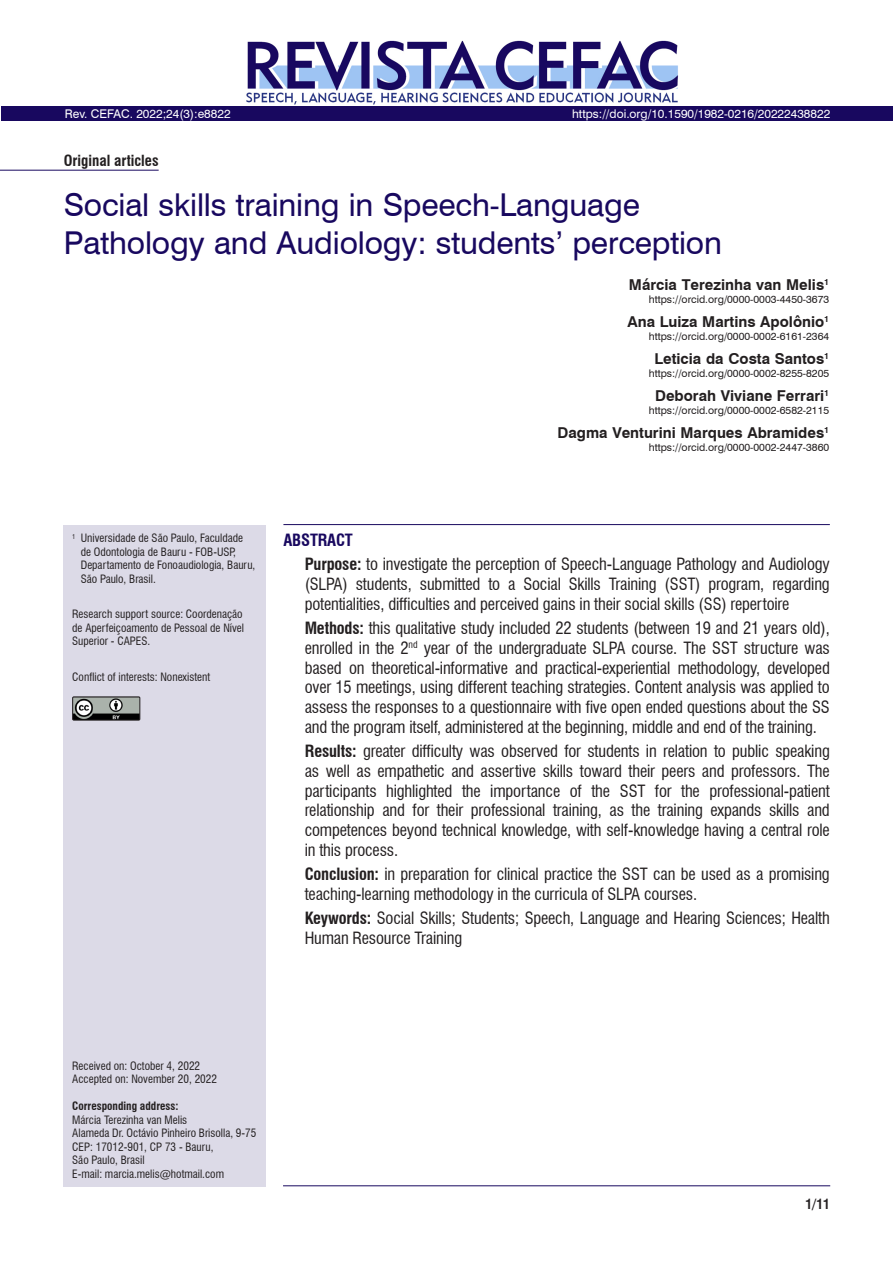
<style>
.page{position:relative;width:893px;height:1263px;background:#fff}
.page>*{position:absolute;margin:0;border:0;box-sizing:border-box;transform-origin:0 0}
.Titulo_só_inglês{font:31.5px/37.8px "Swiss 721 BT";letter-spacing:-.005em;color:#18085f}
.Resumo_só_ingles{font:condensed 16.5px/19.8px "Swiss 721 BT";letter-spacing:-.01em;color:#231f20;text-align:justify}
.Resumo_título_-_só{font:700 condensed 16.5px "Swiss 721 BT";letter-spacing:-.01em;color:#18085f}
.Autor{font:700 15px "Swiss 721 BT";color:#231f20}
.Tipo_de_artigo{font:700 condensed 15px "Swiss 721 BT";color:#231f20}
.Cabeço_autor_esquer{font:700 condensed 13.5px "Swiss 721 BT";color:#231f20}
.DOI_-_variável_1{font:12px "Swiss 721 BT";color:#fff}
.Legenda_bibliográfi{font:12px "Swiss 721 BT";color:#fff}
.Endereço_correspond{font:condensed 11.25px/13.5px "Swiss 721 BT";color:#231f20}
.Notas{font:condensed 11.25px/13.5px "Swiss 721 BT";color:#231f20}
.Notas_sem_paragrafo{font:condensed 11.25px/13.5px "Swiss 721 BT";color:#231f20}
.Endereço_correspond-2{font:700 condensed 11.25px "Swiss 721 BT";color:#231f20}
.ORCID{font:10.5px "Swiss 721 BT";color:#231f20}
.s1{font-weight:700}
</style>
<div class="page">
<div style="left:64px;top:525px;width:202px;height:661px;background:#dcdae7"></div>
<img style="left:74px;top:698px;width:64px;height:20px">
<div style="left:72px;top:696px;width:68px;height:24px;border:1px solid #231f20"></div>
<hr style="left:283px;top:524px;width:547px;height:1px;background:#18085f">
<hr style="left:283px;top:1185px;width:547px;height:1px;background:#18085f">
<hr style="left:0;top:170px;width:159px;height:1px;background:#18085f">
<img style="left:246px;top:40px;width:432px;height:65px">
<div style="left:1px;top:106px;width:892px;height:15px;background:#18085f"></div>
<p class="Legenda_bibliográfi" style="left:65px;top:106px;width:167px">Rev. CEFAC. 2022;24(3):e8822</p>
<p class="DOI_-_variável_1" style="left:572px;top:106px;width:260px">https://doi.org/10.1590/1982-0216/20222438822</p>
<p class="Tipo_de_artigo" style="left:64px;top:152px;width:96px">Original articles</p>
<p class="Titulo_só_inglês" style="left:64px;top:185px;width:660px">Social skills training in Speech-Language<br>Pathology and Audiology: students’ perception</p>
<p class="Autor" style="left:629px;top:274px;width:202px">Márcia Terezinha van Melis<sup>1</sup></p>
<p class="ORCID" style="left:649px;top:292px;width:182px">https://orcid.org/0000-0003-4450-3673</p>
<p class="Autor" style="left:627px;top:311px;width:203px">Ana Luiza Martins Apolônio<sup>1</sup></p>
<p class="ORCID" style="left:649px;top:329px;width:182px">https://orcid.org/0000-0002-6161-2364</p>
<p class="Autor" style="left:654px;top:348px;width:176px">Leticia da Costa Santos<sup>1</sup></p>
<p class="ORCID" style="left:649px;top:366px;width:182px">https://orcid.org/0000-0002-8255-8205</p>
<p class="Autor" style="left:655px;top:385px;width:176px">Deborah Viviane Ferrari<sup>1</sup></p>
<p class="ORCID" style="left:649px;top:403px;width:182px">https://orcid.org/0000-0002-6582-2115</p>
<p class="Autor" style="left:558px;top:422px;width:273px">Dagma Venturini Marques Abramides<sup>1</sup></p>
<p class="ORCID" style="left:649px;top:440px;width:182px">https://orcid.org/0000-0002-2447-3860</p>
<p class="Notas" style="left:81px;top:531px;width:176px;text-indent:-9px"><sup>1</sup> Universidade de São Paulo, Faculdade de Odontologia de Bauru - FOB-USP, Departamento de Fonoaudiologia, Bauru, São Paulo, Brasil.</p>
<p class="Notas_sem_paragrafo" style="left:72px;top:607px;width:173px">Research support source: Coordenação de Aperfeiçoamento de Pessoal de Nível<br>Superior - CAPES.</p>
<p class="Notas" style="left:72px;top:670px;width:139px">Conflict of interests: Nonexistent</p>
<p class="Resumo_título_-_só" style="left:283px;top:530px;width:71px">ABSTRACT</p>
<p class="Resumo_só_ingles" style="left:305px;top:554px;width:527px"><span class="s1">Purpose:</span> to investigate the perception of Speech-Language Pathology and Audiology (SLPA) students, submitted to a Social Skills Training (SST) program, regarding potentialities, difficulties and perceived gains in their social skills (SS) repertoire</p>
<p class="Resumo_só_ingles" style="left:305px;top:618px;width:527px"><span class="s1">Methods:</span> this qualitative study included 22 students (between 19 and 21 years old), enrolled in the 2<sup>nd</sup> year of the undergraduate SLPA course. The SST structure was based on theoretical-informative and practical-experiential methodology, developed over 15 meetings, using different teaching strategies. Content analysis was applied to assess the responses to a questionnaire with five open ended questions about the SS and the program itself, administered at the beginning, middle and end of the training.</p>
<p class="Resumo_só_ingles" style="left:305px;top:741px;width:527px"><span class="s1">Results:</span> greater difficulty was observed for students in relation to public speaking as well as empathetic and assertive skills toward their peers and professors. The participants highlighted the importance of the SST for the professional-patient relationship and for their professional training, as the training expands skills and competences beyond technical knowledge, with self-knowledge having a central role in this process.</p>
<p class="Resumo_só_ingles" style="left:305px;top:864px;width:527px"><span class="s1">Conclusion:</span> in preparation for clinical practice the SST can be used as a promising teaching-learning methodology in the curricula of SLPA courses.</p>
<p class="Resumo_só_ingles" style="left:305px;top:908px;width:527px"><span class="s1">Keywords:</span> Social Skills; Students; Speech, Language and Hearing Sciences; Health<br>Human Resource Training</p>
<p class="Endereço_correspond" style="left:72px;top:1059px;width:129px">Received on: October 4, 2022</p>
<p class="Endereço_correspond" style="left:72px;top:1072px;width:146px">Accepted on: November 20, 2022</p>
<p class="Endereço_correspond-2" style="left:72px;top:1099px;width:108px">Corresponding address:</p>
<p class="Endereço_correspond" style="left:72px;top:1113px;width:117px">Márcia Terezinha van Melis</p>
<p class="Endereço_correspond" style="left:72px;top:1126px;width:186px">Alameda Dr. Octávio Pinheiro Brisolla, 9-75</p>
<p class="Endereço_correspond" style="left:72px;top:1140px;width:143px">CEP: 17012-901, CP 73 - Bauru,<br>São Paulo, Brasil</p>
<p class="Endereço_correspond" style="left:72px;top:1167px;width:153px">E-mail: marcia.melis@hotmail.com</p>
<p class="Cabeço_autor_esquer" style="left:805px;top:1195px;width:26px">1/11</p>
</div>
